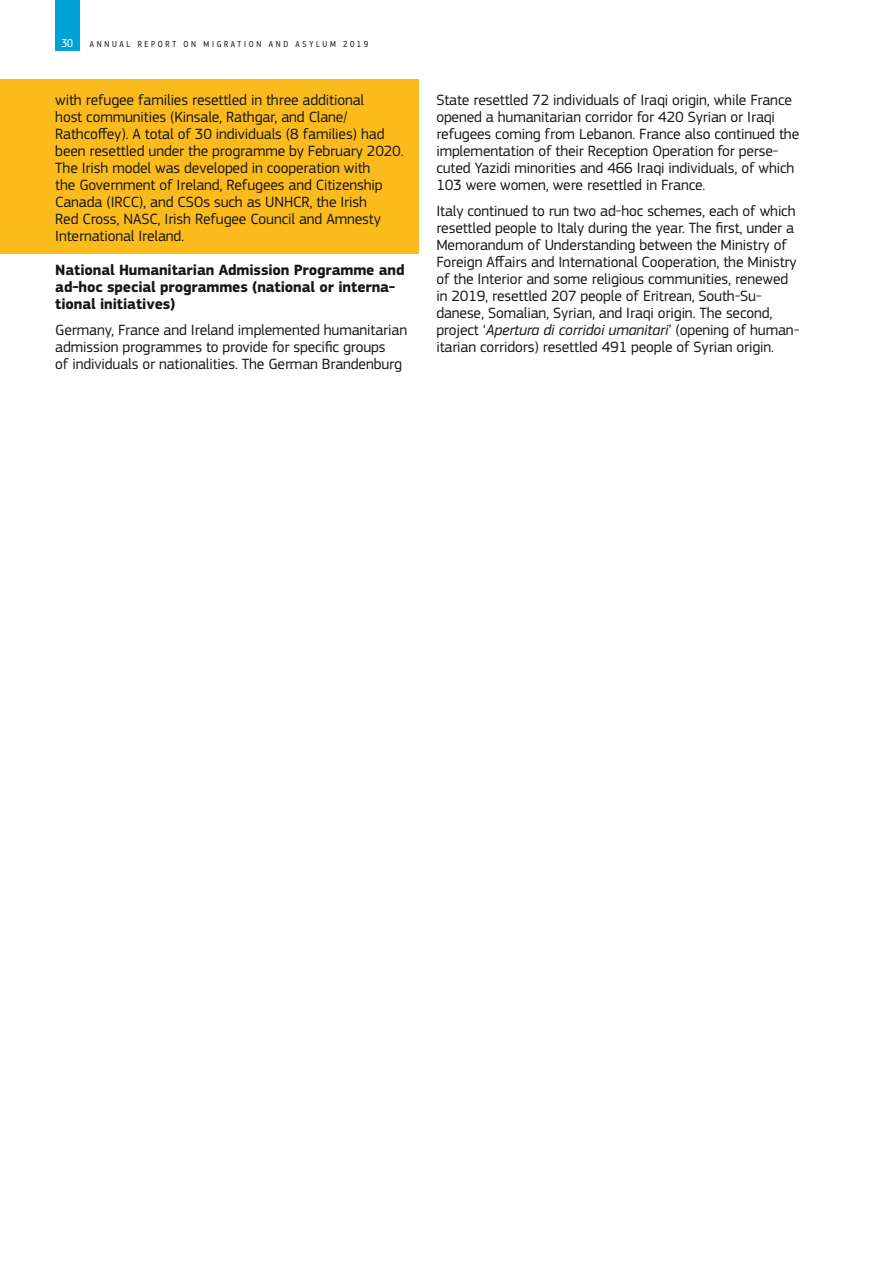
<style>
.page{position:relative;width:893px;height:1263px;background:#fff}
.page>*{position:absolute;margin:0;border:0;box-sizing:border-box;transform-origin:0 0}
.t1{font:15.45px/17px "EC Square Sans Pro";letter-spacing:-.01em;color:#181716}
.t2{font:700 15.45px/17px "EC Square Sans Pro";letter-spacing:-.01em;color:#181716}
.t3{font:12px "EC Square Sans Cond Pro";color:#fff}
.t4{font:9px "EC Square Sans Cond Pro";letter-spacing:.3em;color:#181716}
.s1{font-style:italic}
</style>
<div class="page">
<div style="left:55px;top:0;width:24px;height:51px;background:#00a1d7"></div>
<div style="left:0;top:79px;width:418px;height:174px;background:#fbbb1d"></div>
<p class="t3" style="left:62px;top:36px;width:13px">30</p>
<p class="t4" style="left:90px;top:39px;width:280px">ANNUAL REPORT ON MIGRATION AND ASYLUM 2019</p>
<p class="t1" style="left:55px;top:92px;width:350px">with refugee families resettled in three additional<br>host communities (Kinsale, Rathgar, and Clane/ Rathcoffey). A total of 30 individuals (8 families) had been resettled under the programme by February 2020.<br>The Irish model was developed in cooperation with<br>the Government of Ireland, Refugees and Citizenship Canada (IRCC), and CSOs such as UNHCR, the Irish<br>Red Cross, NASC, Irish Refugee Council and Amnesty International Ireland.</p>
<h5 class="t2" style="left:55px;top:262px;width:351px">National Humanitarian Admission Programme and ad-hoc special programmes (national or interna&shy;tional initiatives)</h5>
<p class="t1" style="left:55px;top:321px;width:353px">Germany, France and Ireland implemented humanitarian admission programmes to provide for specific groups<br>of individuals or nationalities. The German Brandenburg</p>
<p class="t1" style="left:436px;top:92px;width:364px">State resettled 72 individuals of Iraqi origin, while France opened a humanitarian corridor for 420 Syrian or Iraqi refugees coming from Lebanon. France also continued the implementation of their Reception Operation for perse&shy;cuted Yazidi minorities and 466 Iraqi individuals, of which 103 were women, were resettled in France.</p>
<p class="t1" style="left:436px;top:202px;width:364px">Italy continued to run two ad-hoc schemes, each of which resettled people to Italy during the year. The first, under a Memorandum of Understanding between the Ministry of Foreign Affairs and International Cooperation, the Ministry of the Interior and some religious communities, renewed in 2019, resettled 207 people of Eritrean, South-Su&shy;danese, Somalian, Syrian, and Iraqi origin. The second, project ‘<span class="s1">Apertura di corridoi umanitari</span>’ (opening of human&shy;itarian corridors) resettled 491 people of Syrian origin.</p>
</div>
